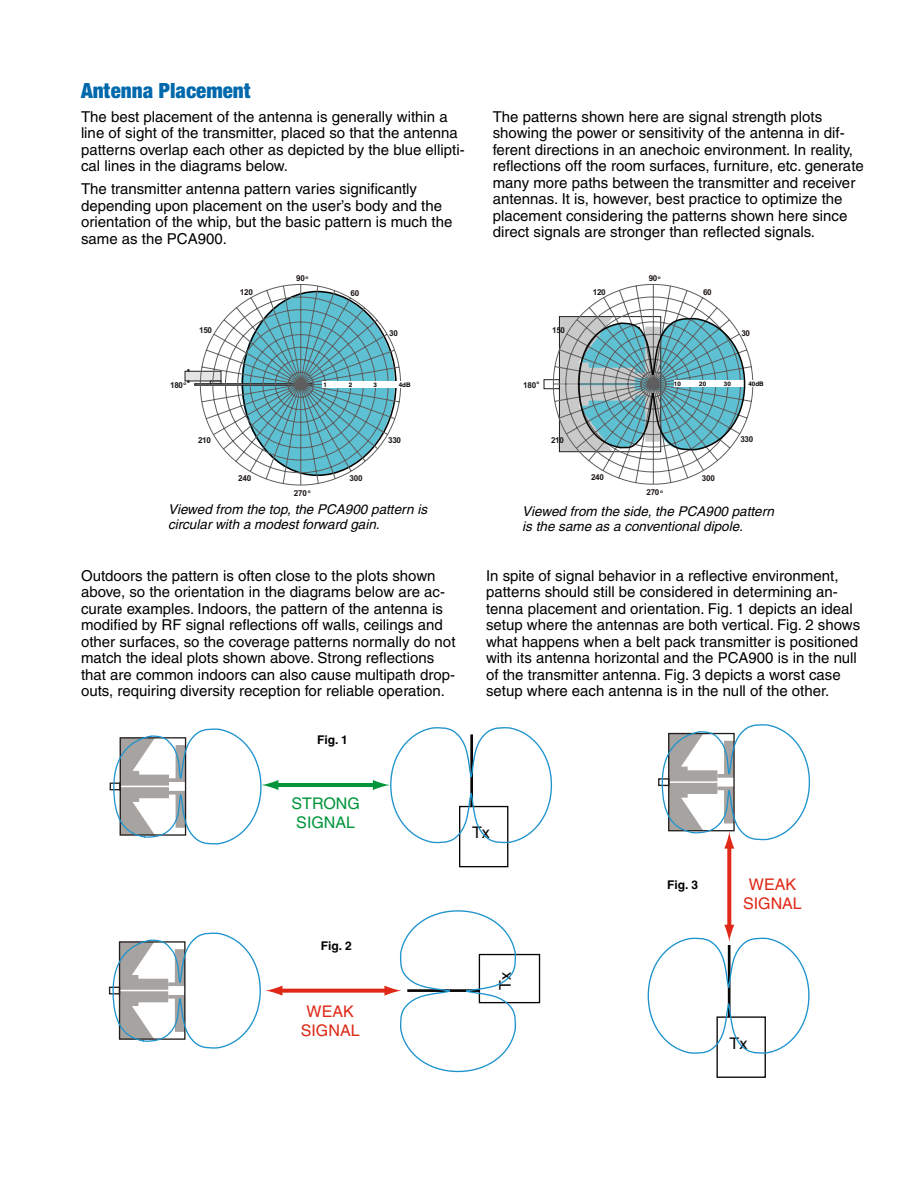
<style>
.page{position:relative;width:918px;height:1188px;background:#fff}
.page>*{position:absolute;margin:0;border:0;box-sizing:border-box;transform-origin:0 0}
.t1{font:900 condensed 22.5px "Sans";color:#0069ac}
.t2{font:16.05px/19.2px "Helvetica";color:#df2816;text-align:center}
.t3{font:16.05px/19.2px "Helvetica";color:#00953b}
.t4{font:16.05px "Helvetica";color:#080604}
.t5{font:15px/16.5px "Helvetica";color:#000}
.t6{font:italic 13.5px/15px "Helvetica";color:#000}
.t7{font:700 12px "Helvetica";color:#000}
.t8{font:700 8.1px "Arial";letter-spacing:-.035em;color:#1b1715}
.t9{font:700 6.3px "Helvetica";color:#000}
</style>
<div class="page">
<svg style="left:184px;top:284px;width:217px;height:202px"></svg>
<div style="left:323px;top:381px;width:88px;height:6px;background:#fff"></div>
<svg style="left:579px;top:283px;width:174px;height:202px"></svg>
<div style="left:674px;top:381px;width:87px;height:6px;background:#fff"></div>
<svg style="left:543px;top:316px;width:203px;height:137px"></svg>
<div style="left:459px;top:806px;width:49px;height:61px;border:1px solid #080604"></div>
<hr style="left:275px;top:783px;width:101px;height:4px;background:#00953b">
<svg style="left:373px;top:727px;width:180px;height:117px"></svg>
<div style="left:716px;top:1016px;width:50px;height:62px;border:1px solid #080604"></div>
<div style="left:479px;top:954px;width:61px;height:49px;border:1px solid #080604"></div>
<svg style="left:282px;top:989px;width:102px;height:4px"></svg>
<svg style="left:384px;top:910px;width:133px;height:163px"></svg>
<svg style="left:727px;top:849px;width:4px;height:76px"></svg>
<svg style="left:647px;top:925px;width:163px;height:130px"></svg>
<svg style="left:658px;top:724px;width:153px;height:125px"></svg>
<svg style="left:109px;top:728px;width:169px;height:117px"></svg>
<svg style="left:109px;top:932px;width:173px;height:117px"></svg>
<h1 class="t1" style="left:81px;top:77px;width:171px">Antenna Placement</h1>
<p class="t5" style="left:81px;top:108px;width:385px">The best placement of the antenna is generally within a line of sight of the transmitter, placed so that the antenna patterns overlap each other as depicted by the blue ellipti&shy;cal lines in the diagrams below.</p>
<p class="t5" style="left:81px;top:181px;width:373px">The transmitter antenna pattern varies significantly depending upon placement on the user’s body and the orientation of the whip, but the basic pattern is much the same as the PCA900.</p>
<p class="t5" style="left:493px;top:108px;width:373px">The patterns shown here are signal strength plots showing the power or sensitivity of the antenna in dif&shy;ferent directions in an anechoic environment. In reality, reflections off the room surfaces, furniture, etc. generate many more paths between the transmitter and receiver antennas. It is, however, best practice to optimize the placement considering the patterns shown here since direct signals are stronger than reflected signals.</p>
<p class="t8" style="left:296px;top:273px;width:14px">90<sup>o</sup></p>
<p class="t8" style="left:649px;top:273px;width:14px">90<sup>o</sup></p>
<p class="t8" style="left:240px;top:287px;width:15px">120</p>
<p class="t8" style="left:351px;top:287px;width:10px">60</p>
<p class="t8" style="left:593px;top:287px;width:14px">120</p>
<p class="t8" style="left:703px;top:287px;width:10px">60</p>
<p class="t8" style="left:199px;top:325px;width:15px">150</p>
<p class="t8" style="left:389px;top:328px;width:10px">30</p>
<p class="t8" style="left:552px;top:324px;width:14px">150</p>
<p class="t8" style="left:741px;top:328px;width:10px">30</p>
<p class="t8" style="left:170px;top:380px;width:18px">180<sup>o</sup></p>
<p class="t9" style="left:323px;top:380px;width:5px">1</p>
<p class="t9" style="left:349px;top:380px;width:5px">2</p>
<p class="t9" style="left:374px;top:381px;width:5px">3</p>
<p class="t9" style="left:399px;top:381px;width:13px">4dB</p>
<p class="t8" style="left:523px;top:379px;width:18px">180<sup>o</sup></p>
<p class="t9" style="left:674px;top:380px;width:8px">10</p>
<p class="t9" style="left:699px;top:380px;width:8px">20</p>
<p class="t9" style="left:724px;top:380px;width:8px">30</p>
<p class="t9" style="left:749px;top:380px;width:17px">40dB</p>
<p class="t8" style="left:198px;top:435px;width:15px">210</p>
<p class="t8" style="left:388px;top:434px;width:15px">330</p>
<p class="t8" style="left:551px;top:434px;width:14px">210</p>
<p class="t8" style="left:740px;top:434px;width:14px">330</p>
<p class="t8" style="left:238px;top:473px;width:15px">240</p>
<p class="t8" style="left:350px;top:473px;width:15px">300</p>
<p class="t8" style="left:591px;top:472px;width:14px">240</p>
<p class="t8" style="left:702px;top:472px;width:14px">300</p>
<p class="t8" style="left:294px;top:488px;width:18px">270 <sup>o</sup></p>
<p class="t8" style="left:646px;top:487px;width:18px">270 <sup>o</sup></p>
<p class="t6" style="left:168px;top:502px;width:261px">Viewed from the top, the PCA900 pattern is circular with a modest forward gain.</p>
<p class="t6" style="left:522px;top:503px;width:253px">Viewed from the side, the PCA900 pattern is the same as a conventional dipole.</p>
<p class="t5" style="left:81px;top:567px;width:376px">Outdoors the pattern is often close to the plots shown above, so the orientation in the diagrams below are ac&shy;curate examples. Indoors, the pattern of the antenna is modified by RF signal reflections off walls, ceilings and other surfaces, so the coverage patterns normally do not match the ideal plots shown above. Strong reflections that are common indoors can also cause multipath drop&shy;outs, requiring diversity reception for reliable operation.</p>
<p class="t7" style="left:317px;top:732px;width:32px">Fig. 1</p>
<p class="t5" style="left:486px;top:567px;width:376px">In spite of signal behavior in a reflective environment, patterns should still be considered in determining an&shy;tenna placement and orientation. Fig. 1 depicts an ideal setup where the antennas are both vertical. Fig. 2 shows what happens when a belt pack transmitter is positioned with its antenna horizontal and the PCA900 is in the null of the transmitter antenna. Fig. 3 depicts a worst case setup where each antenna is in the null of the other.</p>
<p class="t3" style="left:292px;top:793px;width:70px">STRONG<br>SIGNAL</p>
<p class="t7" style="left:321px;top:939px;width:32px">Fig. 2</p>
<p class="t2" style="left:301px;top:1002px;width:60px">WEAK<br>SIGNAL</p>
<p class="t4" style="left:472px;top:823px;width:19px">Tx</p>
<p class="t4" style="left:496px;top:990px;width:19px;rotate:-90deg">Tx</p>
<p class="t7" style="left:667px;top:878px;width:32px">Fig. 3</p>
<p class="t2" style="left:743px;top:875px;width:60px">WEAK<br>SIGNAL</p>
<p class="t4" style="left:730px;top:1034px;width:19px">Tx</p>
</div>
